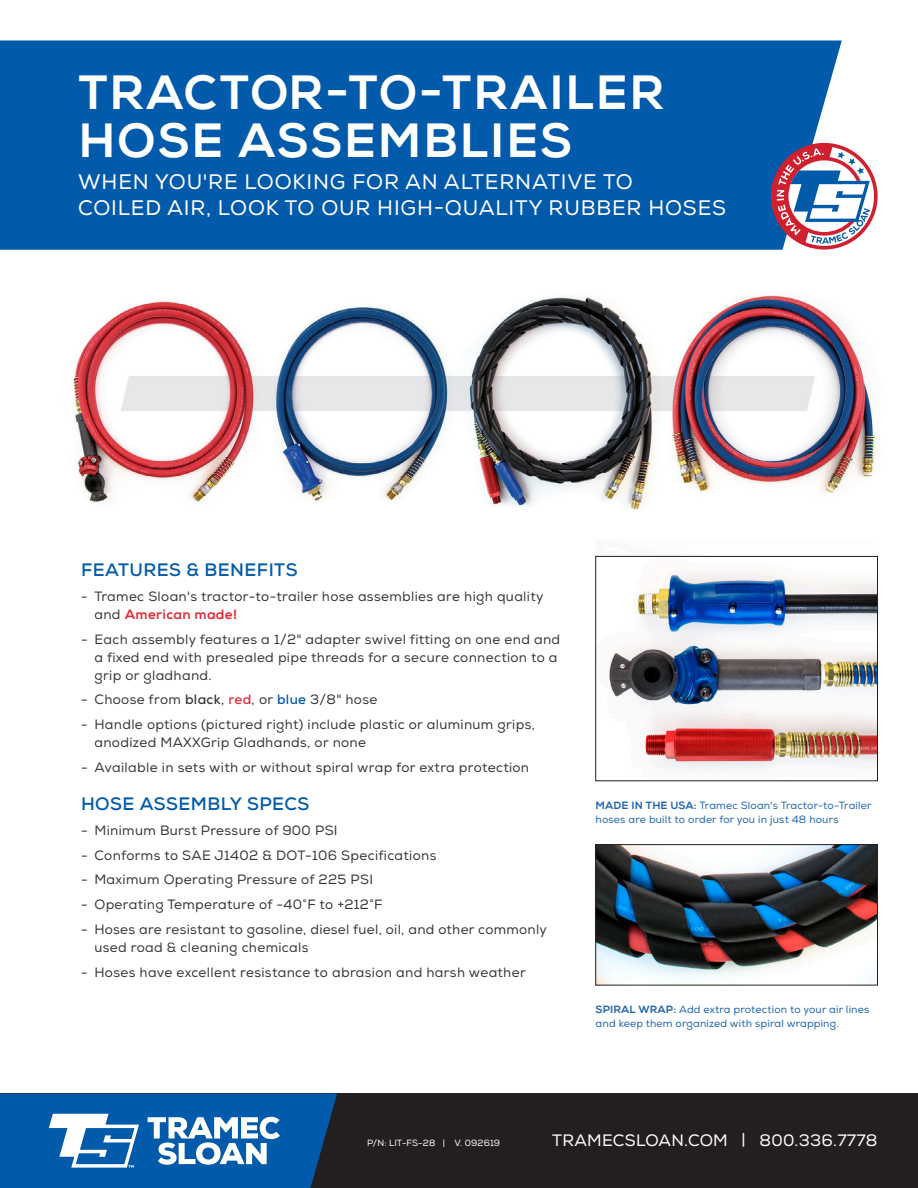
<style>
.page{position:relative;width:918px;height:1188px;background:#fff}
.page>*{position:absolute;margin:0;border:0;box-sizing:border-box;transform-origin:0 0}
.Cat_section_heading{font:800 48px/48px "Nexa";letter-spacing:.04em;color:#fff}
.t1{font:21px/25.5px "Nexa";letter-spacing:.04em;color:#fff}
.t2{font:700 18px "Nexa";letter-spacing:.025em;color:#015aaa}
.t3{font:16.5px "Nexa";letter-spacing:.015em;color:#fff}
.t4{font:13.5px/18px "Nexa";letter-spacing:.025em;color:#383839}
.t5{font:10.5px/13.5px "Nexa";letter-spacing:.015em;color:#2064b1}
.t6{font:9px "Nexa";letter-spacing:.01em;color:#fff}
.s1{font-weight:800;color:#e42e3c}
.s2{font-weight:700}
.s3{font-weight:700;color:#e42e3c}
.s4{font-weight:700;color:#015aaa}
.s5{font-weight:800}
</style>
<div class="page">
<div style="left:0;top:40px;width:842px;height:210px;background:#015aaa"></div>
<div style="left:0;top:1094px;width:918px;height:94px;background:#231f20"></div>
<svg style="left:0;top:1094px;width:337px;height:94px;background:#2a71b2"></svg>
<img style="left:597px;top:558px;width:279px;height:212px">
<div style="left:595px;top:556px;width:283px;height:225px;border:1px solid #231f20"></div>
<img style="left:597px;top:846px;width:279px;height:138px">
<div style="left:595px;top:844px;width:283px;height:142px;border:1px solid #231f20"></div>
<svg style="left:771px;top:143px;width:107px;height:107px"></svg>
<img style="left:73px;top:295px;width:803px;height:215px">
<p class="Cat_section_heading" style="left:78px;top:69px;width:588px">TRACTOR-TO-TRAILER<br>HOSE ASSEMBLIES</p>
<p class="t1" style="left:78px;top:170px;width:649px">WHEN YOU'RE LOOKING FOR AN ALTERNATIVE TO<br>COILED AIR, LOOK TO OUR HIGH-QUALITY RUBBER HOSES</p>
<p class="t2" style="left:81px;top:558px;width:218px">FEATURES &amp; BENEFITS</p>
<p class="t4" style="left:94px;top:587px;width:451px;text-indent:-14px">- Tramec Sloan's tractor-to-trailer hose assemblies are high quality and <span class="s1">American made!</span></p>
<p class="t4" style="left:94px;top:630px;width:467px;text-indent:-14px">- Each assembly features a 1/2" adapter swivel fitting on one end and a fixed end with presealed pipe threads for a secure connection to a grip or gladhand.</p>
<p class="t4" style="left:81px;top:691px;width:298px">- Choose from <span class="s2">black</span>, <span class="s3">red</span>, or <span class="s4">blue</span> 3/8" hose</p>
<p class="t4" style="left:94px;top:716px;width:442px;text-indent:-14px">- Handle options (pictured right) include plastic or aluminum grips, anodized MAXXGrip Gladhands, or none</p>
<p class="t4" style="left:81px;top:758px;width:450px">- Available in sets with or without spiral wrap for extra protection</p>
<p class="t2" style="left:81px;top:792px;width:230px">HOSE ASSEMBLY SPECS</p>
<p class="t4" style="left:81px;top:821px;width:258px">- Minimum Burst Pressure of 900 PSI</p>
<p class="t4" style="left:81px;top:846px;width:357px">- Conforms to SAE J1402 &amp; DOT-106 Specifications</p>
<p class="t4" style="left:81px;top:871px;width:294px">- Maximum Operating Pressure of 225 PSI</p>
<p class="t4" style="left:81px;top:896px;width:303px">- Operating Temperature of -40°F to +212°F</p>
<p class="t4" style="left:94px;top:920px;width:454px;text-indent:-14px">- Hoses are resistant to gasoline, diesel fuel, oil, and other commonly used road &amp; cleaning chemicals</p>
<p class="t4" style="left:81px;top:963px;width:446px">- Hoses have excellent resistance to abrasion and harsh weather</p>
<p class="t5" style="left:596px;top:799px;width:278px"><span class="s5">MADE IN THE USA:</span> Tramec Sloan's Tractor-to-Trailer hoses are built to order for you in just 48 hours</p>
<p class="t5" style="left:596px;top:1003px;width:275px"><span class="s5">SPIRAL WRAP:</span> Add extra protection to your air lines and keep them organized with spiral wrapping.</p>
<p class="t6" style="left:367px;top:1138px;width:135px">P/N: LIT-FS-28 | V. 092619</p>
<p class="t3" style="left:552px;top:1131px;width:327px">TRAMECSLOAN.COM | 800.336.7778</p>
</div>
